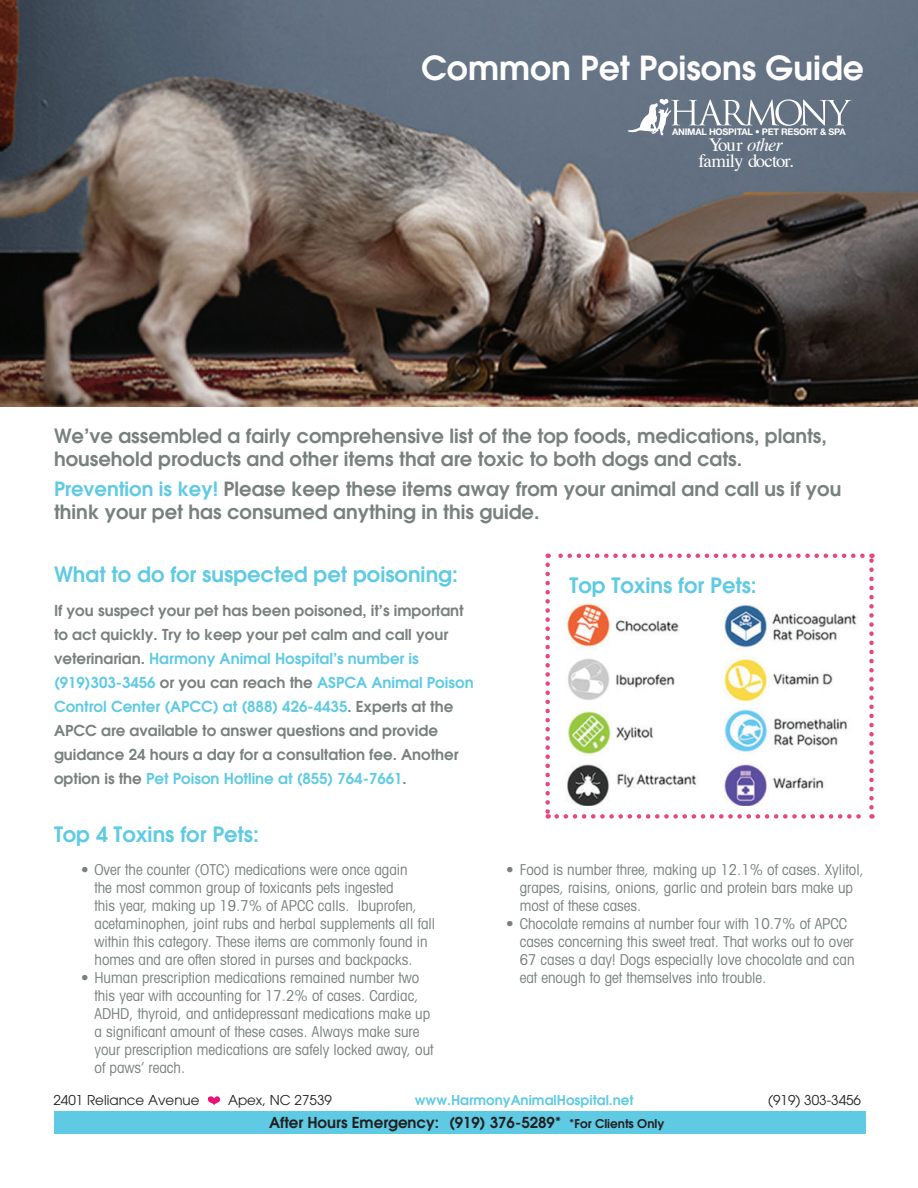
<style>
.page{position:relative;width:918px;height:1188px;background:#fff}
.page>*{position:absolute;margin:0;border:0;box-sizing:border-box;transform-origin:0 0}
.t1{font:600 33px "Avant Garde";color:#fff}
.t2{font:600 21px "Avant Garde";color:#5fcae3}
.t3{font:600 19.5px/23.4px "Avant Garde";color:#78817e}
.t4{font:18.75px/16.5px "Times";letter-spacing:-.05em;color:#fff;text-align:center}
.t5{font:condensed 15px/18px "Avant Garde";color:#78817e}
.t6{font:600 15px/24px "Avant Garde";color:#78817e}
.t7{font:600 15px "Avant Garde";color:#231f20}
.t8{font:13.5px "Avant Garde";color:#231f20}
.t9{font:600 13.5px "Avant Garde";color:#5fcae3}
.t10{font:700 9.15px "Helvetica Neue";letter-spacing:-.025em;color:#fff}
.s1{font-style:italic}
.s2{color:#5fcae3}
.s3{font-size:12px}
</style>
<div class="page">
<img style="left:0;top:0;width:918px;height:406px">
<svg style="left:628px;top:99px;width:223px;height:36px;background:#848e9b"></svg>
<div style="left:55px;top:1112px;width:811px;height:22px;background:#5fcae3"></div>
<svg style="left:208px;top:1096px;width:12px;height:9px"></svg>
<img style="left:565px;top:604px;width:293px;height:202px">
<svg style="left:545px;top:565px;width:5px;height:254px"></svg>
<svg style="left:557px;top:814px;width:316px;height:5px"></svg>
<svg style="left:869px;top:554px;width:5px;height:253px"></svg>
<svg style="left:548px;top:554px;width:315px;height:4px"></svg>
<h1 class="t1" style="left:421px;top:47px;width:444px">Common Pet Poisons Guide</h1>
<p class="t10" style="left:672px;top:126px;width:175px">ANIMAL HOSPITAL • PET RESORT &amp; SPA</p>
<p class="t4" style="left:698px;top:135px;width:97px">Your <span class="s1">other </span>family doctor.</p>
<h3 class="t3" style="left:54px;top:424px;width:774px">We’ve assembled a fairly comprehensive list of the top foods, medications, plants, household products and other items that are toxic to both dogs and cats.</h3>
<h3 class="t3" style="left:54px;top:476px;width:789px"><span class="s2">Prevention is key!</span> Please keep these items away from your animal and call us if you think your pet has consumed anything in this guide.</h3>
<h2 class="t2" style="left:54px;top:560px;width:406px">What to do for suspected pet poisoning:</h2>
<p class="t6" style="left:54px;top:598px;width:421px">If you suspect your pet has been poisoned, it’s important to act quickly. Try to keep your pet calm and call your veterinarian. <span class="s2">Harmony Animal Hospital’s number is (919)303-3456</span> or you can reach the <span class="s2">ASPCA Animal Poison Control Center (APCC) at (888) 426-4435</span>. Experts at the APCC are available to answer questions and provide guidance 24 hours a day for a consultation fee. Another option is the <span class="s2">Pet Poison Hotline at (855) 764-7661</span>.</p>
<h2 class="t2" style="left:54px;top:820px;width:206px">Top 4 Toxins for Pets:</h2>
<p class="t5" style="left:94px;top:861px;width:342px;text-indent:-14px">• Over the counter (OTC) medications were once again<br>the most common group of toxicants pets ingested<br>this year, making up 19.7% of APCC calls. Ibuprofen, acetaminophen, joint rubs and herbal supplements all fall within this category. These items are commonly found in homes and are often stored in purses and backpacks.</p>
<p class="t5" style="left:94px;top:969px;width:341px;text-indent:-14px">• Human prescription medications remained number two this year with accounting for 17.2% of cases. Cardiac, ADHD, thyroid, and antidepressant medications make up a significant amount of these cases. Always make sure your prescription medications are safely locked away, out of paws’ reach.</p>
<h2 class="t2" style="left:570px;top:571px;width:189px">Top Toxins for Pets:</h2>
<p class="t5" style="left:520px;top:861px;width:346px;text-indent:-14px">• Food is number three, making up 12.1% of cases. Xylitol, grapes, raisins, onions, garlic and protein bars make up most of these cases.</p>
<p class="t5" style="left:520px;top:915px;width:336px;text-indent:-14px">• Chocolate remains at number four with 10.7% of APCC cases concerning this sweet treat. That works out to over 67 cases a day! Dogs especially love chocolate and can eat enough to get themselves into trouble.</p>
<p class="t8" style="left:53px;top:1092px;width:148px">2401 Reliance Avenue</p>
<p class="t8" style="left:228px;top:1092px;width:105px">Apex, NC 27539</p>
<p class="t9" style="left:415px;top:1091px;width:220px">www.HarmonyAnimalHospital.net</p>
<p class="t8" style="left:768px;top:1092px;width:94px">(919) 303-3456</p>
<p class="t7" style="left:269px;top:1113px;width:397px">After Hours Emergency: (919) 376-5289* <span class="s3">*For Clients Only</span></p>
</div>
